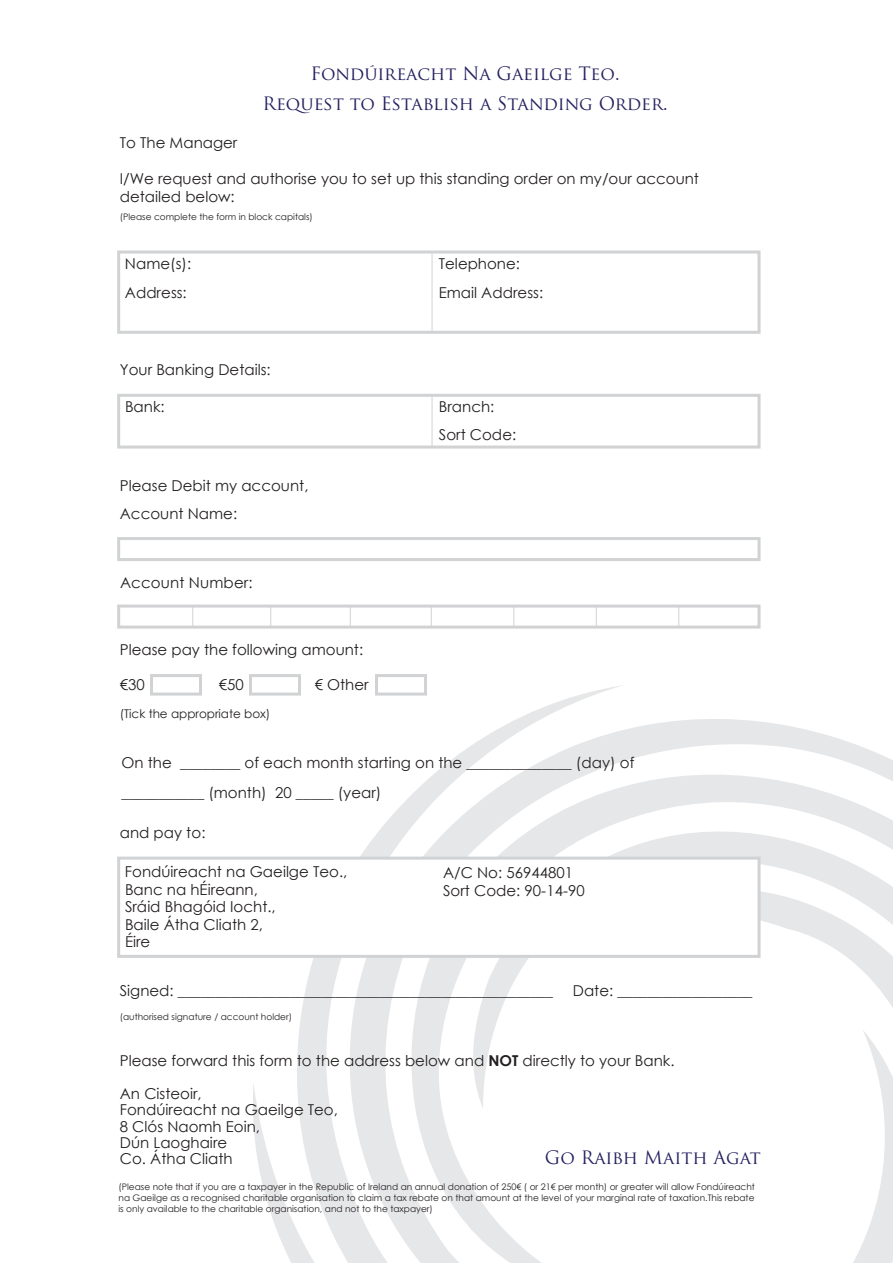
<style>
.page{position:relative;width:893px;height:1263px;background:#fff}
.page>*{position:absolute;margin:0;border:0;box-sizing:border-box;transform-origin:0 0}
.t1{font:18px/30px "Trajan Pro";color:#252160;text-align:center}
.t2{font:15px/17.5px "Century Gothic";color:#231f20}
.t3{font:12px "Century Gothic";letter-spacing:-.005em;color:#231f20}
.t4{font:9px/10.8px "Century Gothic";color:#231f20;text-align:justify}
.s1{font-weight:700}
</style>
<div class="page">
<div style="left:117px;top:394px;width:643px;height:54px;border:3px solid #d1d2d4"></div>
<div style="left:117px;top:250px;width:643px;height:84px;background:#fff;border:3px solid #d1d2d4"></div>
<svg style="left:369px;top:720px;width:524px;height:124px"></svg>
<svg style="left:465px;top:764px;width:428px;height:80px"></svg>
<svg style="left:253px;top:844px;width:640px;height:419px"></svg>
<div style="left:117px;top:856px;width:643px;height:102px;background:#fff;border:3px solid #d1d2d4"></div>
<hr style="left:118px;top:860px;width:1px;height:94px;background:#d1d2d4">
<div style="left:150px;top:674px;width:52px;height:22px;background:#fff;border:3px solid #d1d2d4"></div>
<div style="left:249px;top:674px;width:52px;height:22px;background:#fff;border:3px solid #d1d2d4"></div>
<div style="left:375px;top:674px;width:52px;height:22px;background:#fff;border:3px solid #d1d2d4"></div>
<div style="left:117px;top:604px;width:643px;height:24px;background:#fff;border:3px solid #d1d2d4"></div>
<div style="left:117px;top:537px;width:643px;height:24px;background:#fff;border:3px solid #d1d2d4"></div>
<hr style="left:432px;top:254px;width:1px;height:79px;background:#d1d2d4">
<hr style="left:432px;top:396px;width:1px;height:51px;background:#d1d2d4">
<svg style="left:192px;top:606px;width:1px;height:22px"></svg>
<svg style="left:270px;top:606px;width:1px;height:22px"></svg>
<svg style="left:350px;top:606px;width:1px;height:22px"></svg>
<svg style="left:431px;top:606px;width:1px;height:22px"></svg>
<svg style="left:513px;top:606px;width:1px;height:22px"></svg>
<svg style="left:596px;top:606px;width:1px;height:22px"></svg>
<svg style="left:678px;top:606px;width:1px;height:22px"></svg>
<p class="t1" style="left:262px;top:58px;width:407px">Fondúireacht Na Gaeilge Teo.<br>Request to Establish a Standing Order.</p>
<p class="t2" style="left:120px;top:133px;width:119px">To The Manager</p>
<p class="t2" style="left:120px;top:169px;width:581px;line-height:18px">I/We request and authorise you to set up this standing order on my/our account detailed below:</p>
<p class="t4" style="left:120px;top:211px;width:195px">(Please complete the form in block capitals)</p>
<p class="t2" style="left:125px;top:249px;width:68px;line-height:29.1px">Name(s):<br>Address:</p>
<p class="t2" style="left:439px;top:249px;width:106px;line-height:29.1px">Telephone:<br>Email Address:</p>
<p class="t2" style="left:120px;top:361px;width:152px">Your Banking Details:</p>
<p class="t2" style="left:125px;top:398px;width:41px">Bank:</p>
<p class="t2" style="left:439px;top:393px;width:79px;line-height:27.6px">Branch:<br>Sort Code:</p>
<p class="t2" style="left:120px;top:471px;width:190px;line-height:28.3px">Please Debit my account,<br>Account Name:</p>
<p class="t2" style="left:120px;top:574px;width:134px">Account Number:</p>
<p class="t2" style="left:120px;top:641px;width:245px">Please pay the following amount:</p>
<p class="t2" style="left:120px;top:675px;width:26px">€30</p>
<p class="t2" style="left:219px;top:675px;width:26px">€50</p>
<p class="t2" style="left:315px;top:675px;width:55px">€ Other</p>
<p class="t3" style="left:120px;top:705px;width:152px">(Tick the appropriate box)</p>
<p class="t2" style="left:121px;top:747px;width:514px;line-height:30px">On the ________ of each month starting on the ______________ (day) of ___________ (month) 20 _____ (year)</p>
<p class="t2" style="left:120px;top:824px;width:87px">and pay to:</p>
<p class="t2" style="left:125px;top:862px;width:224px">Fondúireacht na Gaeilge Teo.,<br>Banc na hÉireann,<br>Sráid Bhagóid Iocht.,<br>Baile Átha Cliath 2,<br>Éire</p>
<p class="t2" style="left:443px;top:863px;width:132px">A/C No: 56944801</p>
<p class="t2" style="left:443px;top:881px;width:143px">Sort Code: 90-14-90</p>
<p class="t2" style="left:120px;top:982px;width:435px">Signed: __________________________________________________</p>
<p class="t4" style="left:120px;top:1011px;width:174px">(authorised signature / account holder)</p>
<p class="t2" style="left:120px;top:1044px;width:556px;line-height:32.8px">Please forward this form to the address below and <span class="s1">NOT</span> directly to your Bank.<br>An Cisteoir,</p>
<p class="t2" style="left:120px;top:1101px;width:220px;line-height:16.4px">Fondúireacht na Gaeilge Teo,<br>8 Clós Naomh Eoin,<br>Dún Laoghaire<br>Co. Átha Cliath</p>
<p class="t2" style="left:573px;top:982px;width:181px">Date: __________________</p>
<p class="t1" style="left:545px;top:1142px;width:217px">Go Raibh Maith Agat</p>
<p class="t4" style="left:118px;top:1181px;width:638px">(Please note that if you are a taxpayer in the Republic of Ireland an annual donation of 250€ ( or 21€ per month) or greater will allow Fondúireacht na Gaeilge as a recognised charitable organisation to claim a tax rebate on that amount at the level of your marginal rate of taxation.This rebate is only available to the charitable organisation, and not to the taxpayer)</p>
</div>
